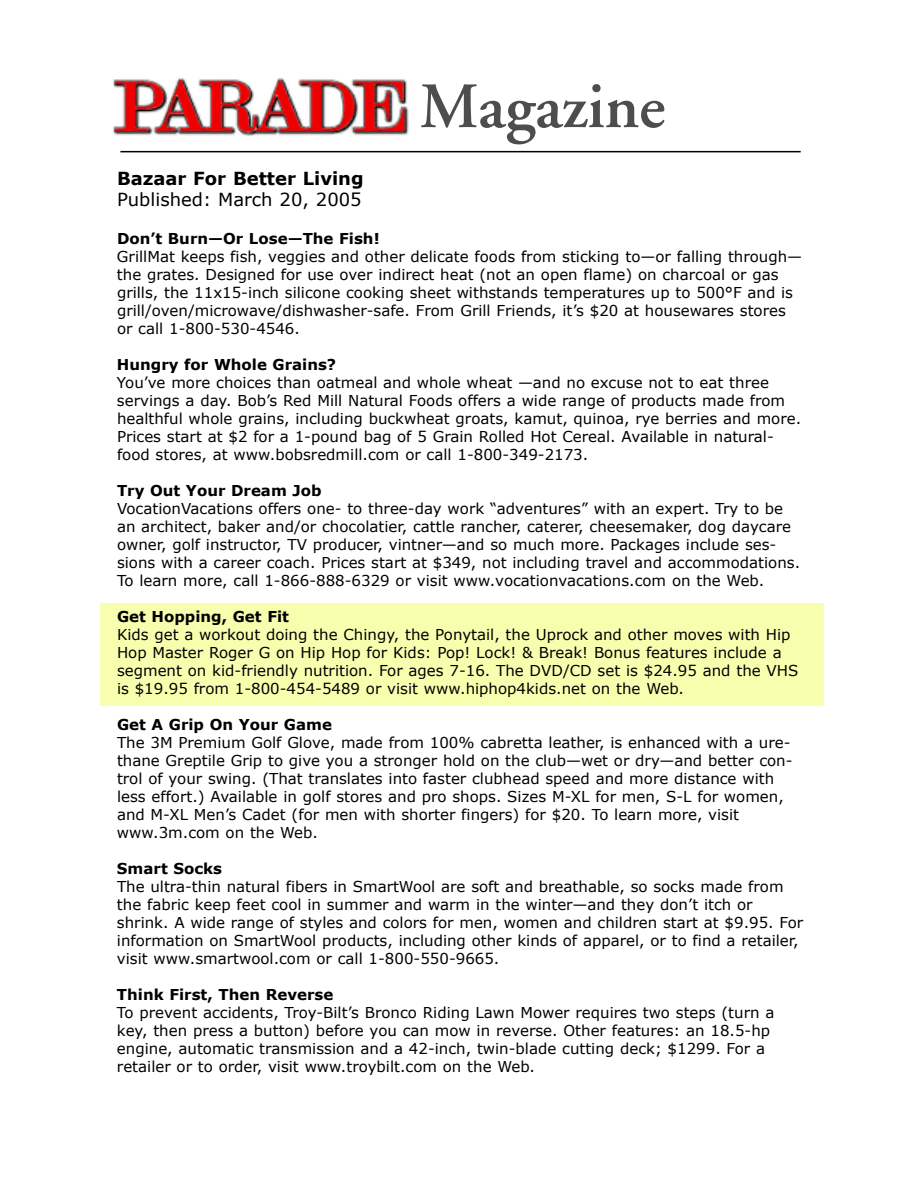
<style>
.page{position:relative;width:918px;height:1188px;background:#fff}
.page>*{position:absolute;margin:0;border:0;box-sizing:border-box;transform-origin:0 0}
.t1{font:600 64.5px "Adobe Garamond";color:#4d4d4d}
.t2{font:18px "Verdana";color:#000}
.t3{font:700 18px "Verdana";color:#000}
.t4{font:15px/18px "Verdana";color:#000}
.t5{font:700 15px "Verdana";color:#000}
</style>
<div class="page">
<img style="left:113px;top:78px;width:296px;height:58px">
<div style="left:100px;top:604px;width:724px;height:102px;background:#f7ffaf"></div>
<hr style="left:120px;top:151px;width:681px;height:1px;background:#000">
<h1 class="t1" style="left:420px;top:81px;width:247px">Magazine</h1>
<p class="t3" style="left:117px;top:167px;width:248px">Bazaar For Better Living</p>
<p class="t2" style="left:117px;top:188px;width:246px">Published: March 20, 2005</p>
<p class="t5" style="left:117px;top:229px;width:264px">Don’t Burn—Or Lose—The Fish!</p>
<p class="t4" style="left:117px;top:247px;width:687px">GrillMat keeps fish, veggies and other delicate foods from sticking to—or falling through— the grates. Designed for use over indirect heat (not an open flame) on charcoal or gas grills, the 11x15-inch silicone cooking sheet withstands temperatures up to 500°F and is grill/oven/microwave/dishwasher-safe. From Grill Friends, it’s $20 at housewares stores or call 1-800-530-4546.</p>
<p class="t5" style="left:117px;top:355px;width:221px">Hungry for Whole Grains?</p>
<p class="t4" style="left:117px;top:373px;width:686px">You’ve more choices than oatmeal and whole wheat —and no excuse not to eat three servings a day. Bob’s Red Mill Natural Foods offers a wide range of products made from healthful whole grains, including buckwheat groats, kamut, quinoa, rye berries and more.<br>Prices start at $2 for a 1-pound bag of 5 Grain Rolled Hot Cereal. Available in natural&shy;food stores, at www.bobsredmill.com or call 1-800-349-2173.</p>
<p class="t5" style="left:117px;top:481px;width:206px">Try Out Your Dream Job</p>
<p class="t4" style="left:117px;top:499px;width:685px">VocationVacations offers one- to three-day work “adventures” with an expert. Try to be an architect, baker and/or chocolatier, cattle rancher, caterer, cheesemaker, dog daycare owner, golf instructor, TV producer, vintner—and so much more. Packages include ses&shy;sions with a career coach. Prices start at $349, not including travel and accommodations.<br>To learn more, call 1-866-888-6329 or visit www.vocationvacations.com on the Web.</p>
<p class="t5" style="left:117px;top:607px;width:174px">Get Hopping, Get Fit</p>
<p class="t4" style="left:117px;top:625px;width:683px">Kids get a workout doing the Chingy, the Ponytail, the Uprock and other moves with Hip Hop Master Roger G on Hip Hop for Kids: Pop! Lock! &amp; Break! Bonus features include a segment on kid-friendly nutrition. For ages 7-16. The DVD/CD set is $24.95 and the VHS is $19.95 from 1-800-454-5489 or visit www.hiphop4kids.net on the Web.</p>
<p class="t5" style="left:117px;top:715px;width:216px">Get A Grip On Your Game</p>
<p class="t4" style="left:117px;top:733px;width:677px">The 3M Premium Golf Glove, made from 100% cabretta leather, is enhanced with a ure&shy;thane Greptile Grip to give you a stronger hold on the club—wet or dry—and better con&shy;trol of your swing. (That translates into faster clubhead speed and more distance with less effort.) Available in golf stores and pro shops. Sizes M-XL for men, S-L for women, and M-XL Men’s Cadet (for men with shorter fingers) for $20. To learn more, visit www.3m.com on the Web.</p>
<p class="t5" style="left:117px;top:859px;width:107px">Smart Socks</p>
<p class="t4" style="left:117px;top:877px;width:688px">The ultra-thin natural fibers in SmartWool are soft and breathable, so socks made from the fabric keep feet cool in summer and warm in the winter—and they don’t itch or shrink. A wide range of styles and colors for men, women and children start at $9.95. For information on SmartWool products, including other kinds of apparel, or to find a retailer, visit www.smartwool.com or call 1-800-550-9665.</p>
<p class="t5" style="left:117px;top:985px;width:218px">Think First, Then Reverse</p>
<p class="t4" style="left:117px;top:1003px;width:659px">To prevent accidents, Troy-Bilt’s Bronco Riding Lawn Mower requires two steps (turn a key, then press a button) before you can mow in reverse. Other features: an 18.5-hp engine, automatic transmission and a 42-inch, twin-blade cutting deck; $1299. For a retailer or to order, visit www.troybilt.com on the Web.</p>
</div>
